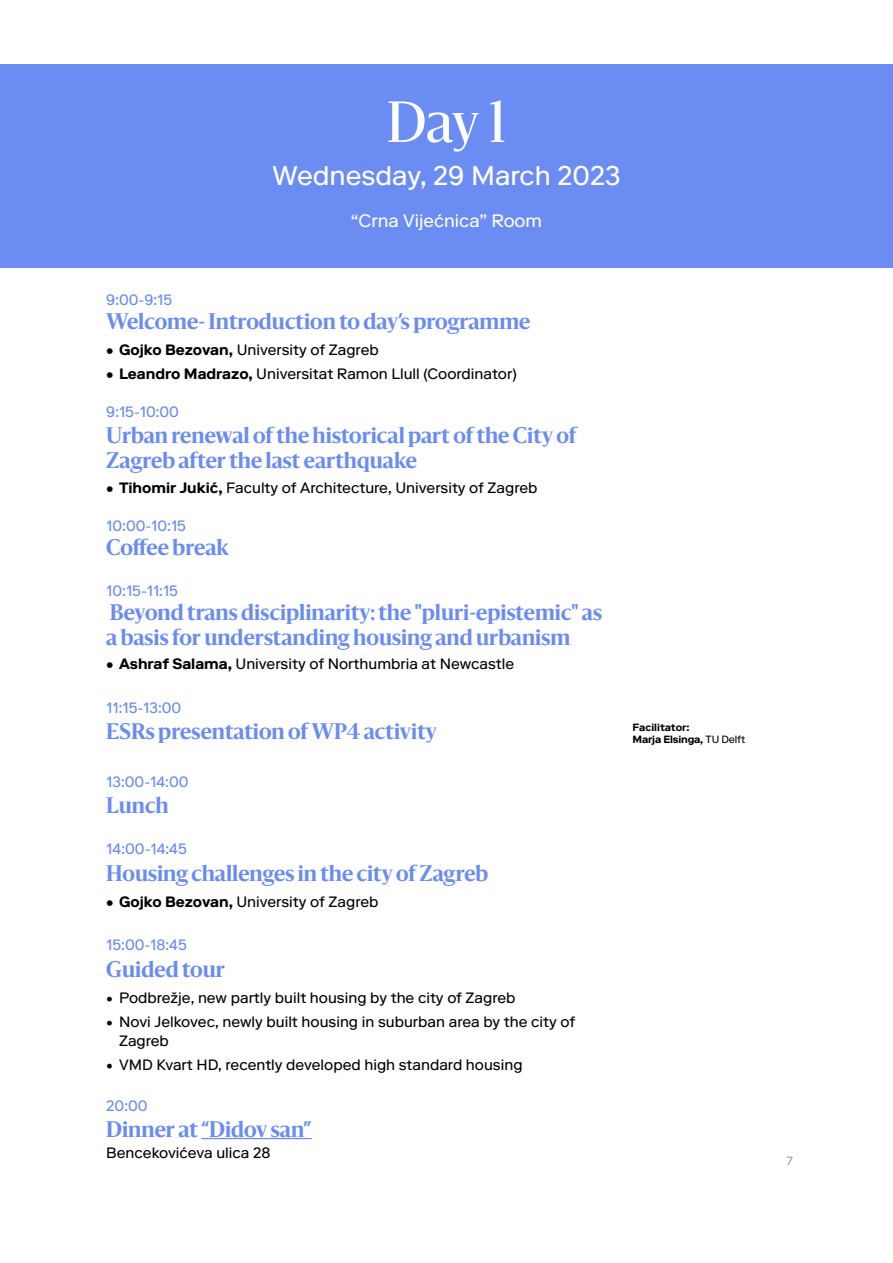
<style>
.page{position:relative;width:893px;height:1263px;background:#fff}
.page>*{position:absolute;margin:0;border:0;box-sizing:border-box;transform-origin:0 0}
.t1{font:54px "Sanomat";color:#fff}
.t2{font:27px "Riforma LL";color:#fff}
.t3{font:700 21px/25.2px "Sanomat";color:#6a8cf2}
.t4{font:18px "Riforma LL";color:#fff}
.t5{font:15px/19.5px "Riforma LL";color:#000}
.t6{font:15px "Riforma LL";color:#6a8cf2}
.t7{font:12px "Riforma LL";color:#9b9b9a}
.t8{font:700 10.5px/12.6px "Riforma LL";letter-spacing:-.015em;color:#000}
.s1{font-weight:700}
.s2{font-weight:400}
</style>
<div class="page">
<div style="left:0;top:65px;width:893px;height:203px;background:#6b8cf2"></div>
<hr style="left:201px;top:1138px;width:111px;height:1px;background:#6a8cf2">
<h1 class="t1" style="left:387px;top:83px;width:121px">Day 1</h1>
<h2 class="t2" style="left:272px;top:158px;width:350px">Wednesday, 29 March 2023</h2>
<p class="t4" style="left:351px;top:209px;width:193px">“Crna Vijećnica” Room</p>
<p class="t6" style="left:106px;top:290px;width:67px">9:00-9:15</p>
<h3 class="t3" style="left:106px;top:307px;width:426px">Welcome- Introduction to day’s programme</h3>
<p class="t5" style="left:106px;top:340px;width:274px"><span class="s1">• Gojko Bezovan,</span> University of Zagreb</p>
<p class="t5" style="left:106px;top:364px;width:412px"><span class="s1">• Leandro Madrazo,</span> Universitat Ramon Llull (Coordinator)</p>
<p class="t6" style="left:106px;top:402px;width:74px">9:15-10:00</p>
<h3 class="t3" style="left:106px;top:421px;width:471px">Urban renewal of the historical part of the City of<br>Zagreb after the last earthquake</h3>
<p class="t5" style="left:106px;top:477px;width:433px"><span class="s1">• Tihomir Jukić,</span> Faculty of Architecture, University of Zagreb</p>
<p class="t6" style="left:106px;top:516px;width:81px">10:00-10:15</p>
<h3 class="t3" style="left:106px;top:533px;width:124px">Coffee break</h3>
<p class="t6" style="left:106px;top:581px;width:73px">10:15-11:15</p>
<h3 class="t3" style="left:106px;top:598px;width:497px">Beyond trans disciplinarity: the "pluri-epistemic" as a basis for understanding housing and urbanism</h3>
<p class="t5" style="left:106px;top:654px;width:409px"><span class="s1">• Ashraf Salama,</span> University of Northumbria at Newcastle</p>
<p class="t6" style="left:106px;top:698px;width:77px">11:15-13:00</p>
<h3 class="t3" style="left:106px;top:717px;width:332px">ESRs presentation of WP4 activity</h3>
<p class="t6" style="left:106px;top:772px;width:84px">13:00-14:00</p>
<h3 class="t3" style="left:106px;top:791px;width:64px">Lunch</h3>
<p class="t6" style="left:106px;top:840px;width:82px">14:00-14:45</p>
<h3 class="t3" style="left:106px;top:858px;width:384px">Housing challenges in the city of Zagreb</h3>
<p class="t5" style="left:106px;top:891px;width:274px"><span class="s1">• Gojko Bezovan,</span> University of Zagreb</p>
<p class="t6" style="left:106px;top:935px;width:82px">15:00-18:45</p>
<h3 class="t3" style="left:106px;top:955px;width:120px">Guided tour</h3>
<p class="t5" style="left:106px;top:988px;width:411px">• Podbrežje, new partly built housing by the city of Zagreb</p>
<p class="t5" style="left:119px;top:1012px;width:458px;text-indent:-13px">• Novi Jelkovec, newly built housing in suburban area by the city of<br>Zagreb</p>
<p class="t5" style="left:106px;top:1055px;width:418px">• VMD Kvart HD, recently developed high standard housing</p>
<p class="t6" style="left:106px;top:1096px;width:43px">20:00</p>
<h3 class="t3" style="left:106px;top:1115px;width:207px">Dinner at “Didov san”</h3>
<p class="t5" style="left:106px;top:1143px;width:166px">Bencekovićeva ulica 28</p>
<p class="t8" style="left:632px;top:720px;width:114px">Facilitator:<br>Marja Elsinga, <span class="s2">TU Delft</span></p>
<p class="t7" style="left:787px;top:1153px;width:8px">7</p>
</div>
